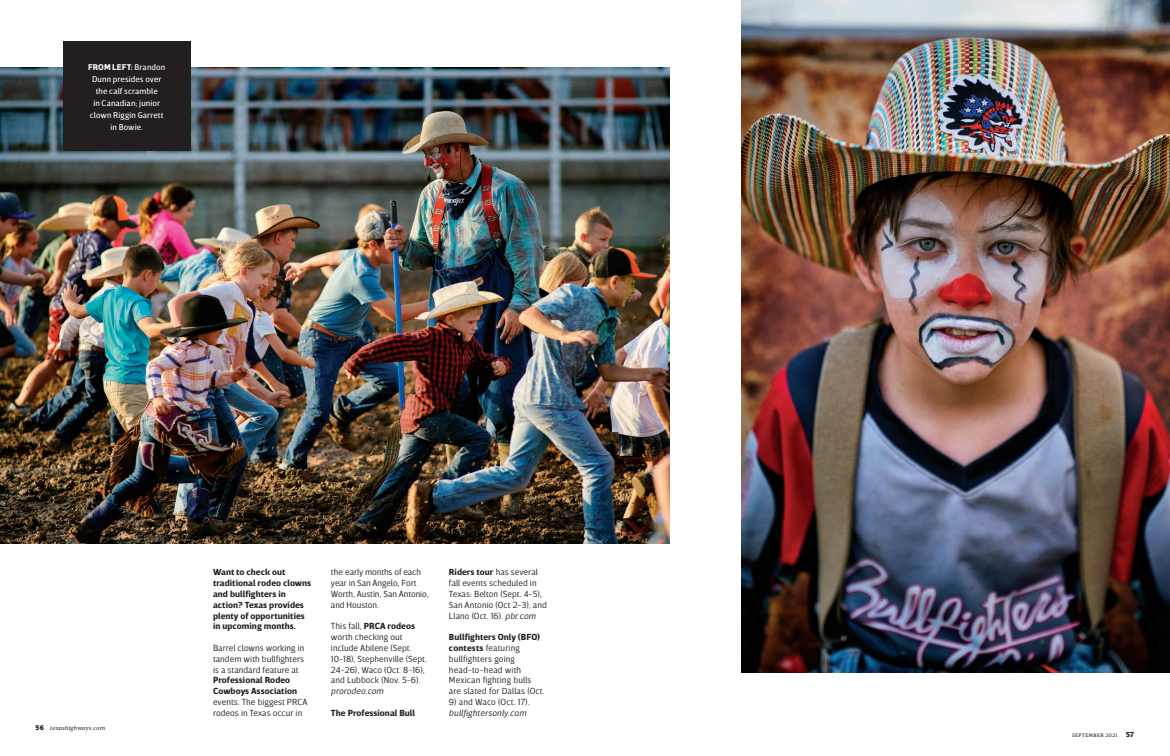
<style>
.page{position:relative;width:1170px;height:756px;background:#fff}
.page>*{position:absolute;margin:0;border:0;box-sizing:border-box;transform-origin:0 0}
.t1{font:300 9px/10.8px "Breve Sans Text";letter-spacing:.005em;color:#231f20}
.t2{font:700 9px/10.8px "Breve Sans Text";letter-spacing:.005em;color:#231f20}
.t3{font:italic 300 9px "Breve Sans Text";letter-spacing:.015em;color:#231f20}
.t4{font:8.5px/12px "Breve Sans Text";letter-spacing:.01em;color:#fff;text-align:center}
.t5{font:900 7px "Breve Sans Title";color:#231f20}
.t6{font:italic 6px "Breve Text";letter-spacing:.045em;color:#231f20}
.t7{font:5px "Breve Slab Text";letter-spacing:.1em;color:#231f20}
.s1{font-weight:700}
.s2{font-family:"Breve Sans Text";font-weight:900;font-style:normal;font-size:7px}
.s3{font-style:italic}
</style>
<div class="page">
<img style="left:741px;top:0;width:429px;height:672px">
<img style="left:0;top:68px;width:669px;height:476px">
<div style="left:63px;top:42px;width:127px;height:109px;background:#231f20"></div>
<p class="t4" style="left:88px;top:62px;width:79px"><span class="s1">FROM LEFT:</span> Brandon<br>Dunn presides over the calf scramble<br>in Canadian; junior clown Riggin Garrett in Bowie.</p>
<p class="t6" style="left:36px;top:725px;width:71px"><span class="s2">56</span> texashighways.com</p>
<p class="t2" style="left:213px;top:567px;width:100px">Want to check out traditional rodeo clowns and bullfighters in action? Texas provides plenty of opportunities in upcoming months.</p>
<p class="t1" style="left:213px;top:643px;width:93px;text-align:justify">Barrel clowns working in tandem with bullfighters is a standard feature at</p>
<p class="t2" style="left:213px;top:675px;width:86px">Professional Rodeo<br>Cowboys Association</p>
<p class="t1" style="left:213px;top:697px;width:96px">events. The biggest PRCA rodeos in Texas occur in</p>
<p class="t1" style="left:331px;top:567px;width:99px">the early months of each year in San Angelo, Fort<br>Worth, Austin, San Antonio, and Houston.</p>
<p class="t1" style="left:331px;top:621px;width:98px">This fall, <span class="s1">PRCA rodeos </span>worth checking out include Abilene (Sept.<br>10-18), Stephenville (Sept.<br>24-26), Waco (Oct. 8-16), and Lubbock (Nov. 5-6).</p>
<p class="t3" style="left:331px;top:685px;width:54px">prorodeo.com</p>
<p class="t2" style="left:331px;top:708px;width:86px">The Professional Bull</p>
<p class="t1" style="left:449px;top:567px;width:99px"><span class="s1">Riders tour</span> has several fall events scheduled in<br>Texas: Belton (Sept. 4-5),<br>San Antonio (Oct 2-3), and<br>Llano (Oct. 16). <span class="s3">pbr.com</span></p>
<p class="t1" style="left:449px;top:632px;width:97px"><span class="s1">Bullfighters Only (BFO) contests</span> featuring bullfighters going head-to-head with<br>Mexican fighting bulls are slated for Dallas (Oct.</p>
<p class="t1" style="left:449px;top:697px;width:82px">9) and Waco (Oct. 17).</p>
<p class="t3" style="left:449px;top:707px;width:79px">bullfightersonly.com</p>
<p class="t7" style="left:1072px;top:732px;width:47px">SEPTEMBER 2021</p>
<p class="t5" style="left:1126px;top:730px;width:9px">57</p>
</div>
